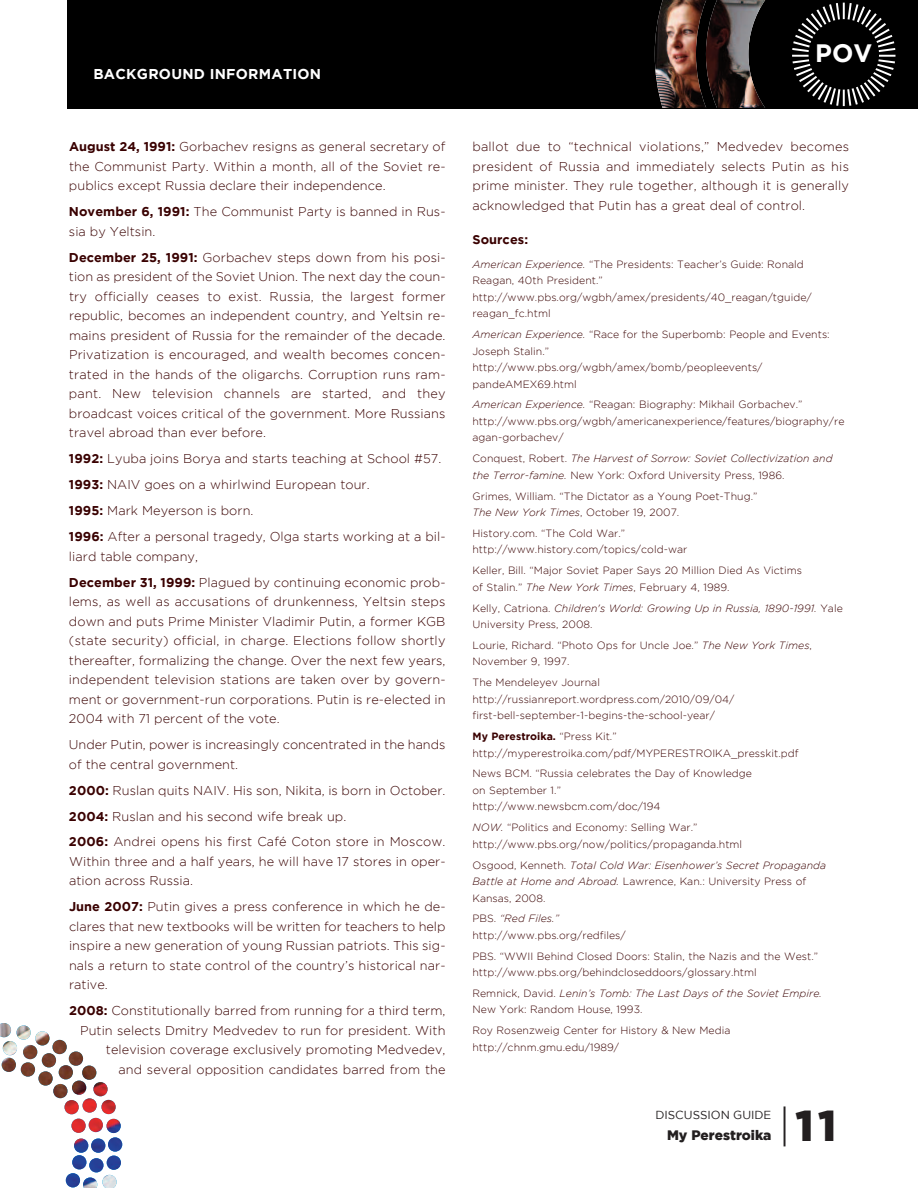
<style>
.page{position:relative;width:918px;height:1188px;background:#fff}
.page>*{position:absolute;margin:0;border:0;box-sizing:border-box;transform-origin:0 0}
.t1{font:900 43.35px "Gotham";color:#231f20}
.t2{font:700 25.2px "Gotham";color:#fff}
.t3{font:700 14.25px "Gotham";letter-spacing:.02em;color:#fff}
.t4{font:900 13.65px "Gotham";color:#231f20}
.t5{font:300 12.75px/19.5px "Gotham";letter-spacing:.005em;color:#390000}
.t6{font:700 12.75px "Gotham";color:#390000}
.t7{font:11.7px "Gotham";color:#231f20}
.t8{font:300 10.5px/16.5px "Gotham";letter-spacing:.005em;color:#390000}
.t9{font:italic 300 10.5px/16.5px "Gotham";letter-spacing:.005em;color:#390000}
.s1{font-weight:700}
.s2{font-style:italic}
.s3{font-style:normal}
.s4{font-weight:300}
</style>
<div class="page">
<div style="left:68px;top:0;width:850px;height:108px;background:#000"></div>
<svg style="left:792px;top:3px;width:104px;height:103px"></svg>
<img style="left:655px;top:0;width:110px;height:108px">
<svg style="left:65px;top:1086px;width:57px;height:102px"></svg>
<img style="left:0;top:1023px;width:107px;height:110px">
<p class="t3" style="left:93px;top:69px;width:229px">Background information</p>
<p class="t5" style="left:69px;top:138px;width:378px;text-align:justify"><span class="s1">august 24, 1991:</span> Gorbachev resigns as general secretary of the communist Party. Within a month, all of the soviet re&shy;publics except Russia declare their independence.</p>
<p class="t5" style="left:69px;top:203px;width:378px"><span class="s1">november 6, 1991:</span> The communist Party is banned in Rus&shy;sia by Yeltsin.</p>
<p class="t5" style="left:69px;top:248px;width:378px;text-align:justify"><span class="s1">december 25, 1991:</span> Gorbachev steps down from his posi&shy;tion as president of the soviet union. The next day the coun&shy;try officially ceases to exist. Russia, the largest former republic, becomes an independent country, and Yeltsin re&shy;mains president of Russia for the remainder of the decade.<br>Privatization is encouraged, and wealth becomes concen&shy;trated in the hands of the oligarchs. corruption runs ram&shy;pant. new television channels are started, and they broadcast voices critical of the government. More Russians travel abroad than ever before.</p>
<p class="t5" style="left:69px;top:447px;width:378px;line-height:26px"><span class="s1">1992:</span> Lyuba joins Borya and starts teaching at school #57.<br><span class="s1">1993:</span> nAiV goes on a whirlwind european tour.<br><span class="s1">1995:</span> Mark Meyerson is born.<br><span class="s1">1996:</span> After a personal tragedy, olga starts working at a bil-</p>
<p class="t5" style="left:69px;top:544px;width:378px;line-height:26px">liard table company,<br><span class="s1">december 31, 1999:</span> Plagued by continuing economic prob-</p>
<p class="t5" style="left:69px;top:593px;width:378px;text-align:justify">lems, as well as accusations of drunkenness, Yeltsin steps down and puts Prime Minister Vladimir Putin, a former KGB (state security) official, in charge. elections follow shortly thereafter, formalizing the change. over the next few years, independent television stations are taken over by govern&shy;ment or government-run corporations. Putin is re-elected in 2004 with 71 percent of the vote.</p>
<p class="t5" style="left:69px;top:736px;width:378px">under Putin, power is increasingly concentrated in the hands of the central government.</p>
<p class="t5" style="left:69px;top:778px;width:378px;line-height:26px"><span class="s1">2000:</span> Ruslan quits nAiV. His son, nikita, is born in october.<br><span class="s1">2004:</span> Ruslan and his second wife break up.<br><span class="s1">2006:</span> Andrei opens his first café coton store in Moscow.</p>
<p class="t5" style="left:69px;top:853px;width:378px">Within three and a half years, he will have 17 stores in oper&shy;ation across Russia.</p>
<p class="t5" style="left:69px;top:898px;width:378px;text-align:justify"><span class="s1">June 2007:</span> Putin gives a press conference in which he de&shy;clares that new textbooks will be written for teachers to help inspire a new generation of young Russian patriots. This sig&shy;nals a return to state control of the country’s historical nar&shy;rative.</p>
<p class="t5" style="left:69px;top:1002px;width:378px;text-align:right"><span class="s1">2008:</span> constitutionally barred from running for a third term, Putin selects Dmitry Medvedev to run for president. With television coverage exclusively promoting Medvedev,<br>and several opposition candidates barred from the</p>
<h2 class="t2" style="left:815px;top:44px;width:59px">PoV</h2>
<p class="t5" style="left:473px;top:138px;width:378px;text-align:justify">ballot due to “technical violations,” Medvedev becomes president of Russia and immediately selects Putin as his prime minister. They rule together, although it is generally acknowledged that Putin has a great deal of control.</p>
<p class="t6" style="left:473px;top:234px;width:57px">sources:</p>
<p class="t8" style="left:472px;top:257px;width:341px"><span class="s2">American Experience.</span> “The Presidents: Teacher’s Guide: Ronald Reagan, 40th President.” http://www.pbs.org/wgbh/amex/presidents/40_reagan/tguide/ reagan_fc.html</p>
<p class="t8" style="left:472px;top:327px;width:359px"><span class="s2">American Experience.</span> “Race for the superbomb: People and events:<br>Joseph stalin.” http://www.pbs.org/wgbh/amex/bomb/peopleevents/ pandeAMeX69.html</p>
<p class="t8" style="left:472px;top:397px;width:374px"><span class="s2">American Experience.</span> “Reagan: Biography: Mikhail Gorbachev.” http://www.pbs.org/wgbh/americanexperience/features/biography/re agan-gorbachev/</p>
<p class="t9" style="left:472px;top:451px;width:362px"><span class="s3">conquest, Robert.</span> The Harvest of Sorrow: Soviet Collectivization and the Terror-famine. <span class="s3">new York: oxford university Press, 1986.</span></p>
<p class="t8" style="left:473px;top:488px;width:287px">Grimes, William. “The Dictator as a Young Poet-Thug.”<br><span class="s2">The New York Times</span>, october 19, 2007.</p>
<p class="t8" style="left:473px;top:526px;width:216px">History.com. “The cold War.” http://www.history.com/topics/cold-war</p>
<p class="t8" style="left:472px;top:563px;width:331px">Keller, Bill. “Major soviet Paper says 20 Million Died As Victims of stalin.” <span class="s2">The New York Times</span>, February 4, 1989.</p>
<p class="t9" style="left:473px;top:601px;width:372px"><span class="s3">Kelly, catriona.</span> Children's World: Growing Up in Russia, 1890-1991. <span class="s3">Yale university Press, 2008.</span></p>
<p class="t8" style="left:472px;top:638px;width:341px">Lourie, Richard. “Photo ops for uncle Joe.” <span class="s2">The New York Times</span>, november 9, 1997.</p>
<p class="t8" style="left:473px;top:675px;width:264px">The Mendeleyev Journal http://russianreport.wordpress.com/2010/09/04/ first-bell-september-1-begins-the-school-year/</p>
<p class="t8" style="left:473px;top:729px;width:328px"><span class="s1">my Perestroika.</span> “Press Kit.” http://myperestroika.com/pdf/MYPeResTRoiKA_presskit.pdf</p>
<p class="t8" style="left:473px;top:766px;width:281px">news BcM. “Russia celebrates the Day of Knowledge on september 1.”<br>http://www.newsbcm.com/doc/194</p>
<p class="t8" style="left:473px;top:820px;width:271px"><span class="s2">NOW.</span> “Politics and economy: selling War.” http://www.pbs.org/now/politics/propaganda.html</p>
<p class="t9" style="left:473px;top:857px;width:355px"><span class="s3">osgood, Kenneth.</span> Total Cold War: Eisenhower’s Secret Propaganda<br>Battle at Home and Abroad. <span class="s3">Lawrence, Kan.: university Press of<br>Kansas, 2008.</span></p>
<p class="t8" style="left:473px;top:911px;width:155px">PBs. <span class="s2">“Red Files.” </span>http://www.pbs.org/redfiles/</p>
<p class="t8" style="left:473px;top:948px;width:347px">PBs. “WWii Behind closed Doors: stalin, the nazis and the West.” http://www.pbs.org/behindcloseddoors/glossary.html</p>
<p class="t9" style="left:473px;top:986px;width:351px"><span class="s3">Remnick, David.</span> Lenin’s Tomb: The Last Days of the Soviet Empire. <span class="s3">new York: Random House, 1993.</span></p>
<p class="t8" style="left:473px;top:1023px;width:259px">Roy Rosenzweig center for History &amp; new Media http://chnm.gmu.edu/1989/</p>
<p class="t7" style="left:655px;top:1110px;width:117px">DISCUSSION GUIDe</p>
<p class="t4" style="left:667px;top:1130px;width:106px">My Perestroika</p>
<h1 class="t1" style="left:779px;top:1109px;width:60px"><span class="s4">|</span>11</h1>
</div>
